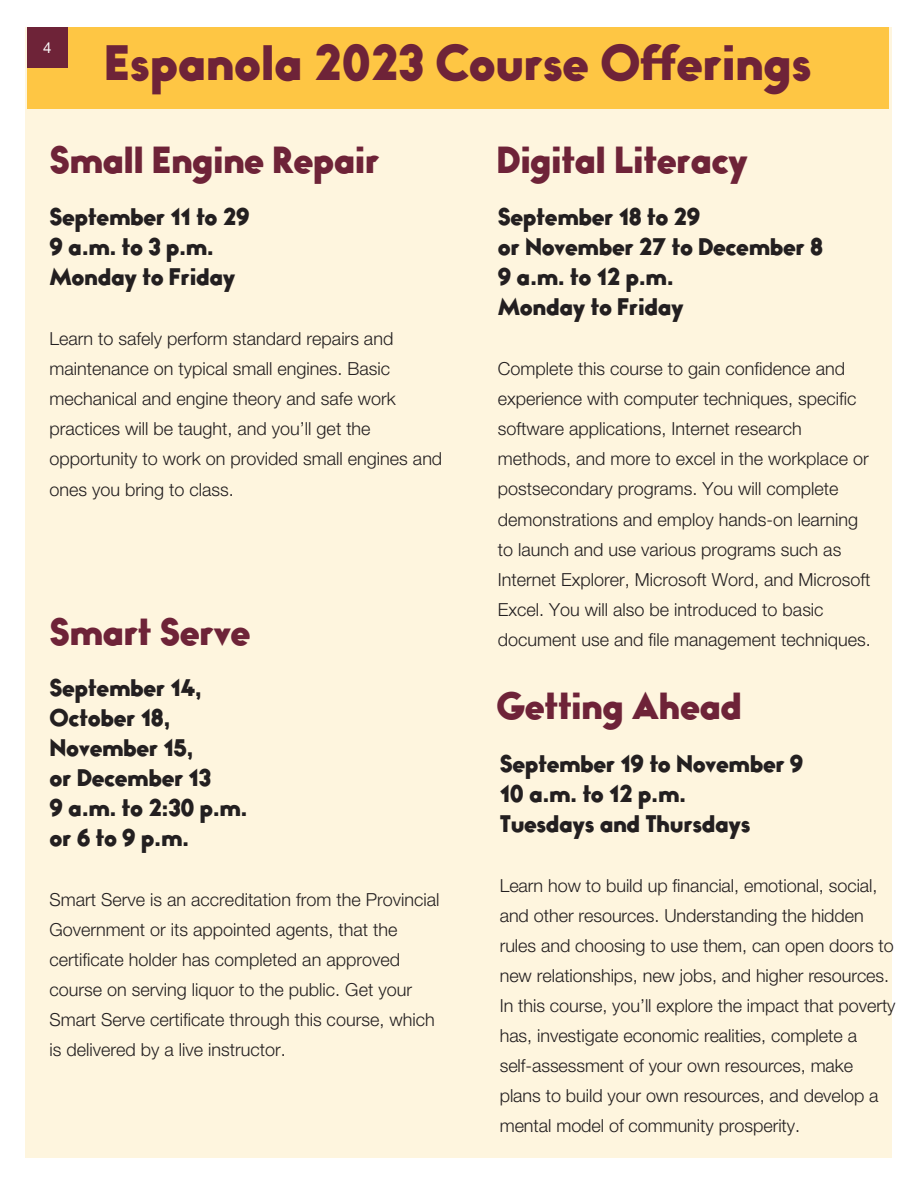
<style>
.page{position:relative;width:918px;height:1188px;background:#fff}
.page>*{position:absolute;margin:0;border:0;box-sizing:border-box;transform-origin:0 0}
.t1{font:900 43.5px "Bambino";letter-spacing:-.01em;color:#6e2338}
.t2{font:900 33px "Bambino";letter-spacing:-.02em;color:#6e2338}
.t3{font:900 21px/30px "Bambino";letter-spacing:-.02em;color:#231f20}
.t4{font:300 18px/30px "Helvetica Neue LT Std";color:#231f20}
.t5{font:15px "Helvetica Neue LT Std";color:#fff}
</style>
<div class="page">
<div style="left:26px;top:27px;width:866px;height:1130px;background:#fef5de"></div>
<div style="left:27px;top:27px;width:862px;height:81px;background:#fec644"></div>
<div style="left:27px;top:27px;width:41px;height:41px;background:#6e2338"></div>
<p class="t5" style="left:43px;top:38px;width:10px">4</p>
<h1 class="t1" style="left:104px;top:39px;width:709px">Espanola 2023 Course Offerings</h1>
<h2 class="t2" style="left:50px;top:142px;width:332px">Small Engine Repair</h2>
<p class="t3" style="left:50px;top:203px;width:202px">September 11 to 29<br>9 a.m. to 3 p.m.<br>Monday to Friday</p>
<p class="t4" style="left:50px;top:324px;width:394px">Learn to safely perform standard repairs and maintenance on typical small engines. Basic mechanical and engine theory and safe work practices will be taught, and you’ll get the opportunity to work on provided small engines and ones you bring to class.</p>
<h2 class="t2" style="left:50px;top:614px;width:203px">Smart Serve</h2>
<p class="t3" style="left:50px;top:674px;width:200px">September 14,<br>October 18,<br>November 15,<br>or December 13<br>9 a.m. to 2:30 p.m. or 6 to 9 p.m.</p>
<p class="t4" style="left:50px;top:884px;width:391px">Smart Serve is an accreditation from the Provincial Government or its appointed agents, that the certificate holder has completed an approved course on serving liquor to the public. Get your Smart Serve certificate through this course, which is delivered by a live instructor.</p>
<h2 class="t2" style="left:497px;top:142px;width:253px">Digital Literacy</h2>
<p class="t3" style="left:498px;top:203px;width:327px">September 18 to 29<br>or November 27 to December 8<br>9 a.m. to 12 p.m.<br>Monday to Friday</p>
<p class="t4" style="left:498px;top:354px;width:375px">Complete this course to gain confidence and experience with computer techniques, specific software applications, Internet research methods, and more to excel in the workplace or postsecondary programs. You will complete demonstrations and employ hands-on learning to launch and use various programs such as Internet Explorer, Microsoft Word, and Microsoft Excel. You will also be introduced to basic document use and file management techniques.</p>
<h2 class="t2" style="left:497px;top:688px;width:247px">Getting Ahead</h2>
<p class="t3" style="left:500px;top:750px;width:305px">September 19 to November 9<br>10 a.m. to 12 p.m.<br>Tuesdays and Thursdays</p>
<p class="t4" style="left:500px;top:870px;width:397px">Learn how to build up financial, emotional, social, and other resources. Understanding the hidden rules and choosing to use them, can open doors to new relationships, new jobs, and higher resources.<br>In this course, you’ll explore the impact that poverty has, investigate economic realities, complete a self-assessment of your own resources, make plans to build your own resources, and develop a mental model of community prosperity.</p>
</div>
